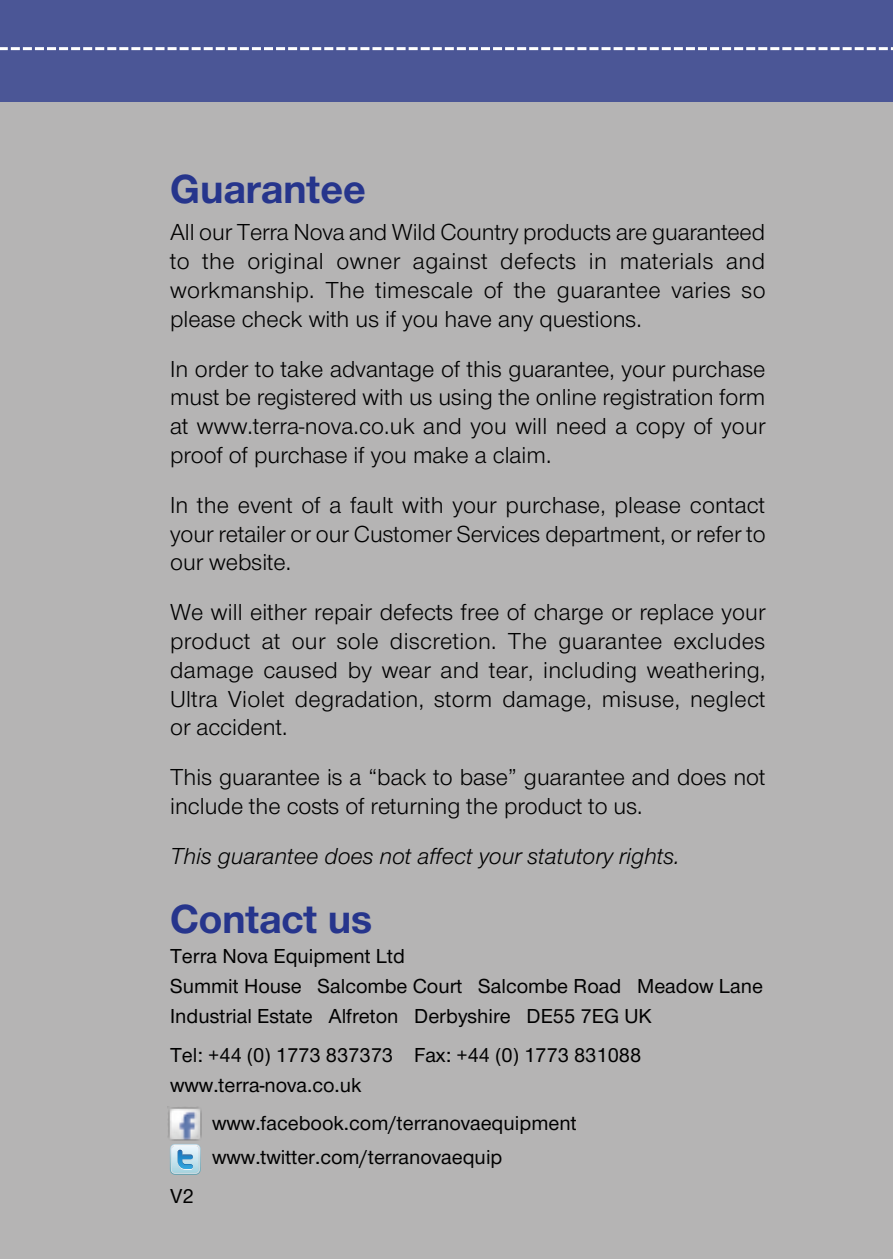
<style>
.page{position:relative;width:893px;height:1259px;background:#fff}
.page>*{position:absolute;margin:0;border:0;box-sizing:border-box;transform-origin:0 0}
.t1{font:700 42px "Nimbus Sans Novus T";color:#26358c}
.t2{font:24px/28.8px "Nimbus Sans Novus T";color:#000;text-align:justify}
.t3{font:italic 24px "Nimbus Sans Novus T";color:#000}
.t4{font:500 21px/30px "Nimbus Sans Novus T";color:#000}
</style>
<div class="page">
<div style="left:0;top:0;width:893px;height:102px;background:#4b5696"></div>
<div style="left:0;top:47px;width:893px;height:1212px;background:#b5b4b4"></div>
<svg style="left:170px;top:1144px;width:31px;height:30px"></svg>
<img style="left:167px;top:1106px;width:35px;height:35px">
<h1 class="t1" style="left:170px;top:164px;width:197px">Guarantee</h1>
<p class="t2" style="left:170px;top:217px;width:597px">All our Terra Nova and Wild Country products are guaranteed to the original owner against defects in materials and workmanship. The timescale of the guarantee varies so please check with us if you have any questions.</p>
<p class="t2" style="left:170px;top:354px;width:597px">In order to take advantage of this guarantee, your purchase must be registered with us using the online registration form at www.terra-nova.co.uk and you will need a copy of your proof of purchase if you make a claim.</p>
<p class="t2" style="left:170px;top:490px;width:597px">In the event of a fault with your purchase, please contact your retailer or our Customer Services department, or refer to our website.</p>
<p class="t2" style="left:170px;top:597px;width:597px">We will either repair defects free of charge or replace your product at our sole discretion. The guarantee excludes damage caused by wear and tear, including weathering, Ultra Violet degradation, storm damage, misuse, neglect or accident.</p>
<p class="t2" style="left:170px;top:762px;width:597px">This guarantee is a “back to base” guarantee and does not include the costs of returning the product to us.</p>
<p class="t3" style="left:170px;top:842px;width:511px">This guarantee does not affect your statutory rights.</p>
<h1 class="t1" style="left:170px;top:894px;width:204px">Contact us</h1>
<p class="t4" style="left:170px;top:940px;width:594px">Terra Nova Equipment Ltd<br>Summit House Salcombe Court Salcombe Road Meadow Lane<br>Industrial Estate Alfreton Derbyshire DE55 7EG UK</p>
<p class="t4" style="left:170px;top:1039px;width:473px">Tel: +44 (0) 1773 837373 Fax: +44 (0) 1773 831088 www.terra-nova.co.uk</p>
<p class="t4" style="left:212px;top:1105px;width:366px;line-height:34.2px">www.facebook.com/terranovaequipment www.twitter.com/terranovaequip</p>
<p class="t4" style="left:170px;top:1180px;width:25px">V2</p>
</div>
